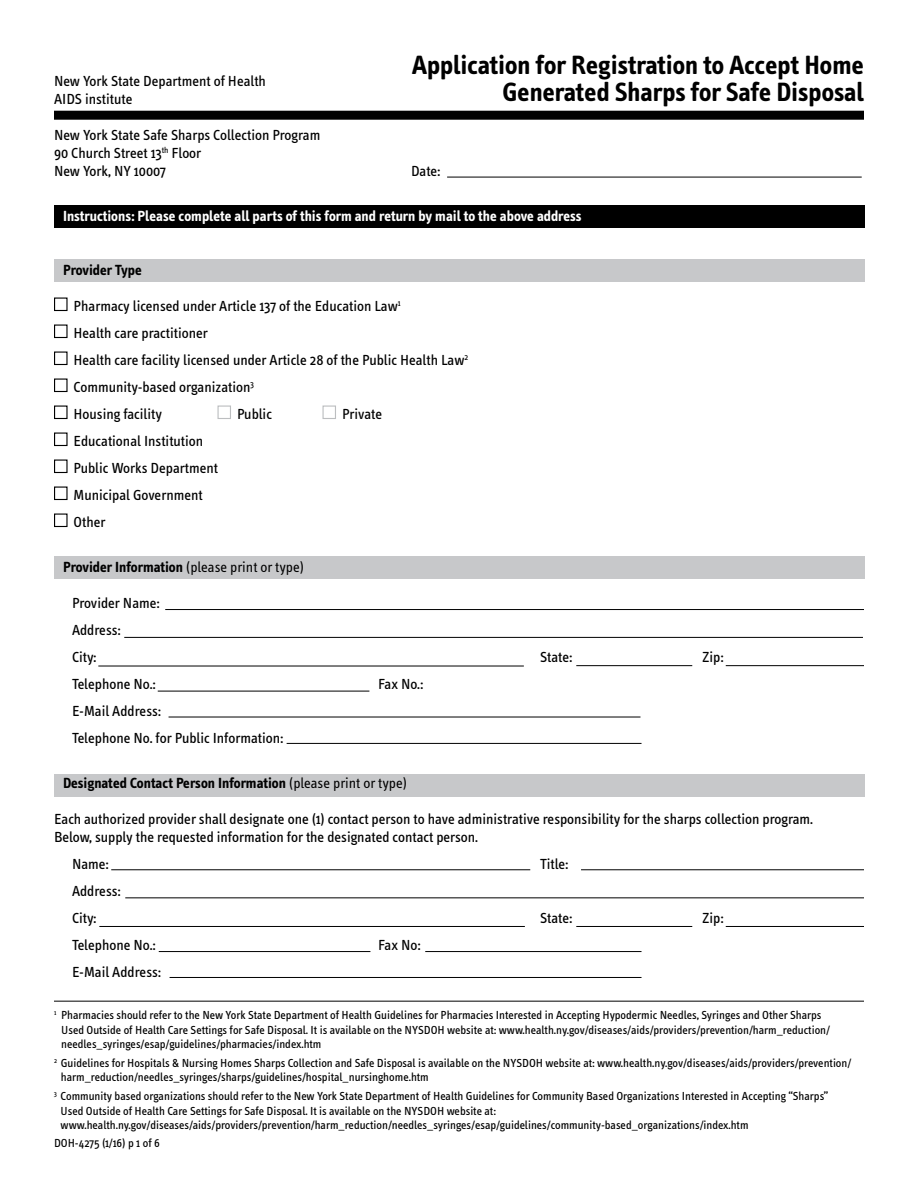
<style>
.page{position:relative;width:918px;height:1188px;background:#fff}
.page>*{position:absolute;margin:0;border:0;box-sizing:border-box;transform-origin:0 0}
.t1{font:700 27px/27px "Info Text";color:#000;text-align:right}
.t2{font:15px/27px "Info Text";color:#000}
.t3{font:700 15px "Info Text";color:#000}
.t4{font:700 15px "Info Text";color:#fff}
.t5{font:12px/14.4px "Info Text";color:#000}
.s1{font-weight:400}
</style>
<div class="page">
<div style="left:55px;top:205px;width:810px;height:23px;background:#000"></div>
<div style="left:55px;top:259px;width:810px;height:23px;background:#c7c8ca"></div>
<div style="left:55px;top:556px;width:810px;height:23px;background:#c7c8ca"></div>
<div style="left:55px;top:774px;width:810px;height:22px;background:#c7c8ca"></div>
<div style="left:54px;top:298px;width:14px;height:13px;border:1px solid #000"></div>
<div style="left:54px;top:325px;width:14px;height:13px;border:1px solid #000"></div>
<div style="left:54px;top:352px;width:14px;height:13px;border:1px solid #000"></div>
<div style="left:54px;top:379px;width:14px;height:13px;border:1px solid #000"></div>
<div style="left:54px;top:406px;width:14px;height:13px;border:1px solid #000"></div>
<div style="left:218px;top:406px;width:13px;height:13px;border:1px solid #bcbec0"></div>
<div style="left:322px;top:406px;width:14px;height:13px;border:1px solid #bcbec0"></div>
<div style="left:54px;top:433px;width:14px;height:13px;border:1px solid #000"></div>
<div style="left:54px;top:460px;width:14px;height:13px;border:1px solid #000"></div>
<div style="left:54px;top:487px;width:14px;height:13px;border:1px solid #000"></div>
<div style="left:54px;top:514px;width:14px;height:13px;border:1px solid #000"></div>
<div style="left:54px;top:111px;width:810px;height:9px;background:#000"></div>
<hr style="left:447px;top:177px;width:415px;height:1px;background:#000">
<hr style="left:165px;top:609px;width:699px;height:1px;background:#000">
<hr style="left:581px;top:869px;width:283px;height:1px;background:#000">
<hr style="left:111px;top:869px;width:419px;height:1px;background:#000">
<hr style="left:125px;top:897px;width:739px;height:1px;background:#000">
<hr style="left:99px;top:926px;width:426px;height:1px;background:#000">
<hr style="left:159px;top:951px;width:211px;height:1px;background:#000">
<hr style="left:170px;top:977px;width:472px;height:1px;background:#000">
<hr style="left:287px;top:743px;width:355px;height:1px;background:#000">
<hr style="left:425px;top:951px;width:217px;height:1px;background:#000">
<hr style="left:576px;top:926px;width:116px;height:1px;background:#000">
<hr style="left:576px;top:665px;width:116px;height:1px;background:#000">
<hr style="left:726px;top:926px;width:138px;height:1px;background:#000">
<hr style="left:726px;top:665px;width:138px;height:1px;background:#000">
<hr style="left:124px;top:637px;width:739px;height:1px;background:#000">
<hr style="left:98px;top:666px;width:426px;height:1px;background:#000">
<hr style="left:158px;top:691px;width:211px;height:1px;background:#000">
<hr style="left:169px;top:717px;width:472px;height:1px;background:#000">
<hr style="left:54px;top:1001px;width:810px;height:1px;background:#000">
<h1 class="t1" style="left:412px;top:52px;width:453px">Application for Registration to Accept Home<br>Generated Sharps for Safe Disposal</h1>
<p class="t2" style="left:54px;top:72px;width:213px;line-height:18px">New York State Department of Health<br>AIDS institute</p>
<p class="t2" style="left:54px;top:126px;width:268px;line-height:18px">New York State Safe Sharps Collection Program<br>90 Church Street 13<sup>th</sup> Floor<br>New York, NY 10007</p>
<p class="t2" style="left:411px;top:158px;width:31px">Date:</p>
<p class="t4" style="left:63px;top:208px;width:520px">Instructions: Please complete all parts of this form and return by mail to the above address</p>
<p class="t3" style="left:63px;top:262px;width:80px">Provider Type</p>
<p class="t2" style="left:74px;top:293px;width:396px">Pharmacy licensed under Article 137 of the Education Law<sup>1<br></sup>Health care practitioner<br>Health care facility licensed under Article 28 of the Public Health Law<sup>2<br></sup>Community-based organization<sup>3<br></sup>Housing facility</p>
<p class="t2" style="left:237px;top:401px;width:36px">Public</p>
<p class="t2" style="left:342px;top:401px;width:42px">Private</p>
<p class="t2" style="left:74px;top:428px;width:146px">Educational Institution<br>Public Works Department<br>Municipal Government<br>Other</p>
<p class="t3" style="left:63px;top:559px;width:243px">Provider Information <span class="s1">(please print or type)</span></p>
<p class="t2" style="left:72px;top:590px;width:89px">Provider Name:<br>Address:<br>City:</p>
<p class="t2" style="left:540px;top:644px;width:34px">State:</p>
<p class="t2" style="left:702px;top:644px;width:23px">Zip:</p>
<p class="t2" style="left:72px;top:671px;width:85px">Telephone No.:</p>
<p class="t2" style="left:378px;top:671px;width:47px">Fax No.:</p>
<p class="t2" style="left:72px;top:698px;width:213px">E-Mail Address:<br>Telephone No. for Public Information:</p>
<p class="t3" style="left:63px;top:775px;width:346px">Designated Contact Person Information <span class="s1">(please print or type)</span></p>
<p class="t2" style="left:54px;top:810px;width:761px;line-height:18px">Each authorized provider shall designate one (1) contact person to have administrative responsibility for the sharps collection program.<br>Below, supply the requested information for the designated contact person.</p>
<p class="t2" style="left:72px;top:851px;width:38px">Name:</p>
<p class="t2" style="left:540px;top:851px;width:30px">Title:</p>
<p class="t2" style="left:72px;top:878px;width:50px">Address:<br>City:</p>
<p class="t2" style="left:540px;top:905px;width:34px">State:</p>
<p class="t2" style="left:702px;top:905px;width:23px">Zip:</p>
<p class="t2" style="left:72px;top:932px;width:85px">Telephone No.:</p>
<p class="t2" style="left:378px;top:932px;width:44px">Fax No:</p>
<p class="t2" style="left:72px;top:959px;width:91px">E-Mail Address:</p>
<p class="t5" style="left:61px;top:1008px;width:770px;text-indent:-7px"><sup>1</sup> Pharmacies should refer to the New York State Department of Health Guidelines for Pharmacies Interested in Accepting Hypodermic Needles, Syringes and Other Sharps<br>Used Outside of Health Care Settings for Safe Disposal. It is available on the NYSDOH website at: www.health.ny.gov/diseases/aids/providers/prevention/harm_reduction/ needles_syringes/esap/guidelines/pharmacies/index.htm</p>
<p class="t5" style="left:61px;top:1056px;width:792px;text-indent:-7px"><sup>2</sup> Guidelines for Hospitals &amp; Nursing Homes Sharps Collection and Safe Disposal is available on the NYSDOH website at: www.health.ny.gov/diseases/aids/providers/prevention/ harm_reduction/needles_syringes/sharps/guidelines/hospital_nursinghome.htm</p>
<p class="t5" style="left:61px;top:1089px;width:769px;text-indent:-7px"><sup>3</sup> Community based organizations should refer to the New York State Department of Health Guidelines for Community Based Organizations Interested in Accepting “Sharps”<br>Used Outside of Health Care Settings for Safe Disposal. It is available on the NYSDOH website at: www.health.ny.gov/diseases/aids/providers/prevention/harm_reduction/needles_syringes/esap/guidelines/community-based_organizations/index.htm</p>
<p class="t5" style="left:54px;top:1136px;width:107px">DOH-4275 (1/16) p 1 of 6</p>
</div>
